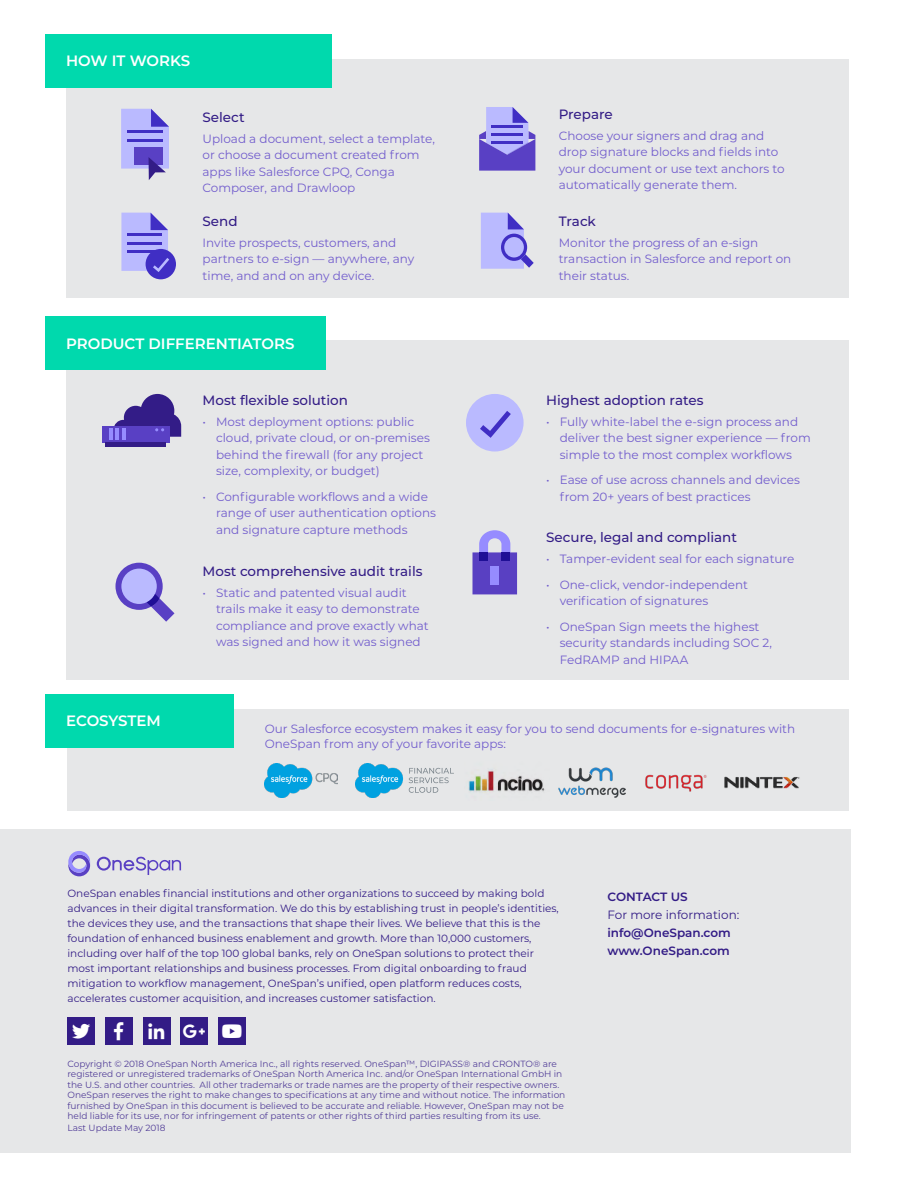
<style>
.page{position:relative;width:918px;height:1188px;background:#fff}
.page>*{position:absolute;margin:0;border:0;box-sizing:border-box;transform-origin:0 0}
.t1{font:600 15px "Montserrat";color:#fff}
.t2{font:500 13.5px "Montserrat";color:#331c86}
.t3{font:12px/16.5px "Montserrat";color:#725dcd}
.t4{font:600 12px/18px "Montserrat";color:#331c86}
.t5{font:12px "Montserrat";color:#331c86}
.t6{font:10.5px/15px "Montserrat";color:#331c86}
.t7{font:9px/10.5px "Montserrat";color:#523e98}
</style>
<div class="page">
<div style="left:0;top:830px;width:850px;height:324px;background:#e6e7e8"></div>
<div style="left:68px;top:1017px;width:27px;height:27px;background:#331c86"></div>
<div style="left:105px;top:1017px;width:28px;height:27px;background:#331c86"></div>
<div style="left:143px;top:1017px;width:27px;height:27px;background:#331c86"></div>
<div style="left:181px;top:1017px;width:27px;height:27px;background:#331c86"></div>
<div style="left:218px;top:1017px;width:28px;height:27px;background:#331c86"></div>
<svg style="left:68px;top:851px;width:22px;height:25px"></svg>
<svg style="left:97px;top:857px;width:84px;height:18px"></svg>
<div style="left:66px;top:59px;width:783px;height:239px;background:#e6e7e8"></div>
<div style="left:45px;top:34px;width:286px;height:54px;background:#00d9ad"></div>
<div style="left:66px;top:341px;width:783px;height:339px;background:#e6e7e8"></div>
<div style="left:45px;top:316px;width:281px;height:54px;background:#00d9ad"></div>
<div style="left:102px;top:426px;width:68px;height:16px;background:#5940c4"></div>
<svg style="left:109px;top:394px;width:72px;height:46px"></svg>
<div style="left:106px;top:442px;width:60px;height:5px;background:#331c87"></div>
<div style="left:115px;top:563px;width:48px;height:47px;background:#5940c4;border-radius:50%"></div>
<div style="left:121px;top:569px;width:36px;height:35px;background:#babaff;border-radius:50%"></div>
<svg style="left:147px;top:594px;width:28px;height:28px"></svg>
<div style="left:466px;top:394px;width:58px;height:58px;background:#babaff;border-radius:50%"></div>
<svg style="left:480px;top:411px;width:31px;height:27px"></svg>
<svg style="left:472px;top:530px;width:45px;height:64px"></svg>
<div style="left:490px;top:566px;width:9px;height:18px;background:#968cff"></div>
<div style="left:501px;top:552px;width:9px;height:8px;background:#1f0f96"></div>
<div style="left:479px;top:552px;width:9px;height:8px;background:#1f0f96"></div>
<svg style="left:121px;top:109px;width:48px;height:71px"></svg>
<svg style="left:479px;top:107px;width:56px;height:64px;background:#8c80dd"></svg>
<div style="left:146px;top:249px;width:30px;height:30px;background:#402ec4;border-radius:50%"></div>
<svg style="left:121px;top:213px;width:48px;height:59px"></svg>
<svg style="left:481px;top:213px;width:53px;height:56px"></svg>
<div style="left:67px;top:709px;width:782px;height:102px;background:#e6e7e8"></div>
<div style="left:45px;top:694px;width:188px;height:54px;background:#00d9ad"></div>
<img style="left:265px;top:764px;width:72px;height:33px">
<img style="left:355px;top:764px;width:48px;height:33px">
<svg style="left:409px;top:768px;width:45px;height:25px"></svg>
<img style="left:468px;top:770px;width:77px;height:23px">
<img style="left:558px;top:768px;width:68px;height:29px">
<img style="left:645px;top:774px;width:62px;height:18px">
<img style="left:724px;top:776px;width:76px;height:13px">
<p class="t1" style="left:66px;top:50px;width:126px">HOW IT WORKS</p>
<p class="t2" style="left:203px;top:108px;width:44px">Select</p>
<p class="t3" style="left:203px;top:130px;width:234px">Upload a document, select a template, or choose a document created from apps like Salesforce CPQ, Conga<br>Composer, and Drawloop</p>
<p class="t2" style="left:203px;top:211px;width:37px">Send</p>
<p class="t3" style="left:203px;top:234px;width:213px">Invite prospects, customers, and partners to e-sign — anywhere, any time, and and on any device.</p>
<p class="t1" style="left:66px;top:333px;width:230px">PRODUCT DIFFERENTIATORS</p>
<p class="t2" style="left:203px;top:391px;width:147px">Most flexible solution</p>
<p class="t3" style="left:216px;top:413px;width:215px;text-indent:-14px">• Most deployment options: public cloud, private cloud, or on-premises behind the firewall (for any project size, complexity, or budget)</p>
<p class="t3" style="left:216px;top:488px;width:222px;text-indent:-14px">• Configurable workflows and a wide range of user authentication options and signature capture methods</p>
<p class="t2" style="left:203px;top:562px;width:221px">Most comprehensive audit trails</p>
<p class="t3" style="left:216px;top:584px;width:214px;text-indent:-14px">• Static and patented visual audit trails make it easy to demonstrate compliance and prove exactly what was signed and how it was signed</p>
<p class="t2" style="left:559px;top:105px;width:55px">Prepare</p>
<p class="t3" style="left:559px;top:127px;width:227px">Choose your signers and drag and drop signature blocks and fields into your document or use text anchors to automatically generate them.</p>
<p class="t2" style="left:559px;top:211px;width:39px">Track</p>
<p class="t3" style="left:559px;top:234px;width:234px">Monitor the progress of an e-sign transaction in Salesforce and report on their status.</p>
<p class="t2" style="left:546px;top:391px;width:159px">Highest adoption rates</p>
<p class="t3" style="left:560px;top:413px;width:253px;text-indent:-14px">• Fully white-label the e-sign process and deliver the best signer experience — from simple to the most complex workflows</p>
<p class="t3" style="left:560px;top:472px;width:242px;text-indent:-14px">• Ease of use across channels and devices from 20+ years of best practices</p>
<p class="t2" style="left:546px;top:528px;width:192px">Secure, legal and compliant</p>
<p class="t3" style="left:546px;top:550px;width:250px">• Tamper-evident seal for each signature</p>
<p class="t3" style="left:560px;top:576px;width:190px;text-indent:-14px">• One-click, vendor-independent verification of signatures</p>
<p class="t3" style="left:560px;top:618px;width:214px;text-indent:-14px">• OneSpan Sign meets the highest security standards including SOC 2,<br>FedRAMP and HIPAA</p>
<p class="t1" style="left:66px;top:710px;width:96px">ECOSYSTEM</p>
<p class="t3" style="left:265px;top:721px;width:532px;line-height:15px">Our Salesforce ecosystem makes it easy for you to send documents for e-signatures with<br>OneSpan from any of your favorite apps:</p>
<p class="t6" style="left:68px;top:885px;width:493px">OneSpan enables financial institutions and other organizations to succeed by making bold advances in their digital transformation. We do this by establishing trust in people’s identities, the devices they use, and the transactions that shape their lives. We believe that this is the foundation of enhanced business enablement and growth. More than 10,000 customers, including over half of the top 100 global banks, rely on OneSpan solutions to protect their most important relationships and business processes. From digital onboarding to fraud mitigation to workflow management, OneSpan’s unified, open platform reduces costs, accelerates customer acquisition, and increases customer satisfaction.</p>
<p class="t7" style="left:68px;top:1058px;width:499px">Copyright © 2018 OneSpan North America Inc., all rights reserved. OneSpan™, DIGIPASS® and CRONTO® are registered or unregistered trademarks of OneSpan North America Inc. and/or OneSpan International GmbH in the U.S. and other countries. All other trademarks or trade names are the property of their respective owners.<br>OneSpan reserves the right to make changes to specifications at any time and without notice. The information furnished by OneSpan in this document is believed to be accurate and reliable. However, OneSpan may not be held liable for its use, nor for infringement of patents or other rights of third parties resulting from its use.</p>
<p class="t7" style="left:68px;top:1122px;width:100px">Last Update May 2018</p>
<p class="t4" style="left:608px;top:887px;width:82px">CONTACT US</p>
<p class="t5" style="left:608px;top:907px;width:133px">For more information:</p>
<p class="t4" style="left:608px;top:923px;width:125px">info@OneSpan.com www.OneSpan.com</p>
</div>
